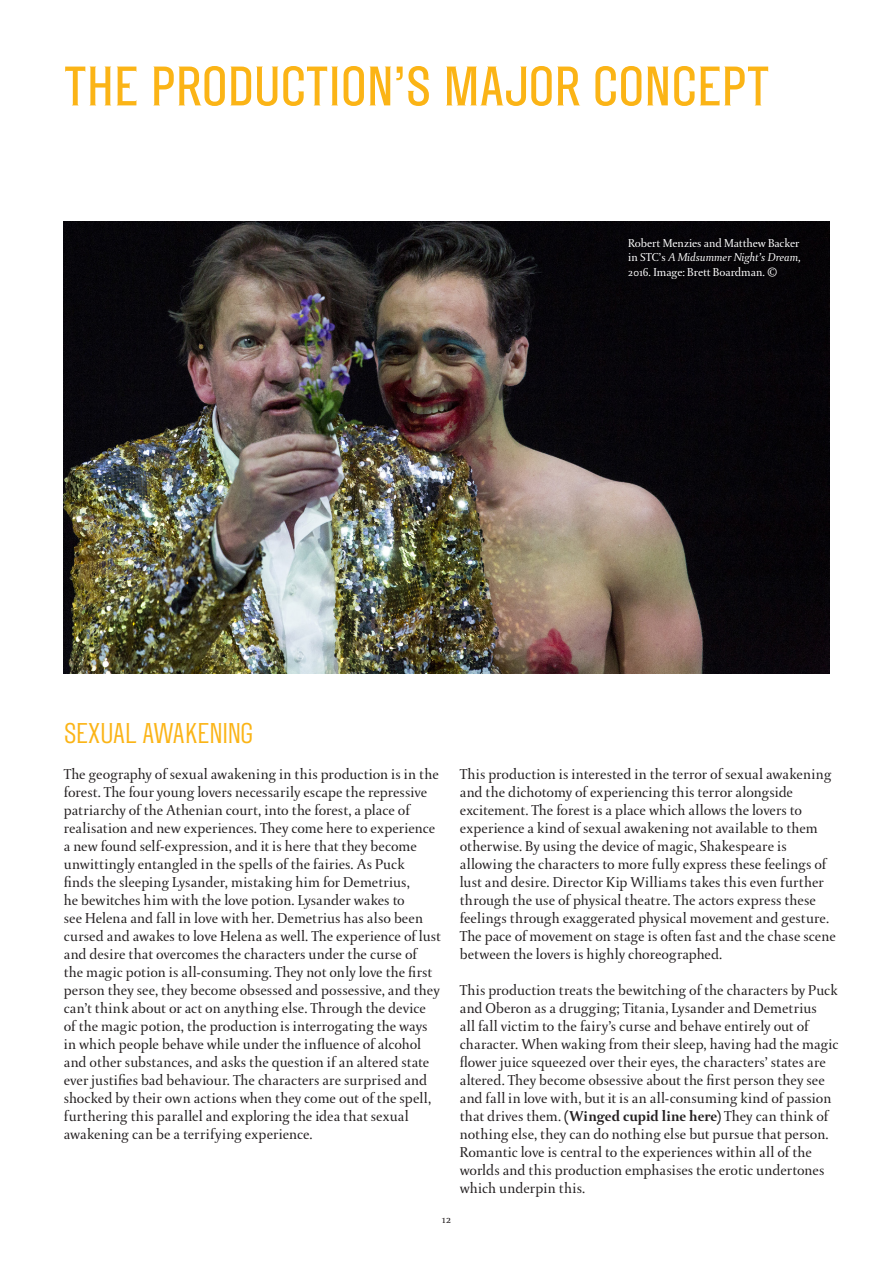
<style>
.page{position:relative;width:893px;height:1263px;background:#fff}
.page>*{position:absolute;margin:0;border:0;box-sizing:border-box;transform-origin:0 0}
.Page_Header{font:500 55.5px "STC";color:#fbb416}
.Topics_Header{font:28.5px "STC";letter-spacing:-.015em;color:#fbb416}
.Body{font:15px/18px "DTL Paradox ST";color:#231f20}
.Image_Captions{font:12px/14.4px "DTL Paradox ST";letter-spacing:-.005em;color:#fff}
.t1{font:12px "DTL Paradox ST";color:#231f20}
.s1{font-style:italic}
.s2{font-weight:700}
</style>
<div class="page">
<img style="left:64px;top:221px;width:765px;height:453px">
<p class="Page_Header" style="left:64px;top:53px;width:707px">THE PRODUCTION’S MAJOR CONCEPT</p>
<p class="Image_Captions" style="left:628px;top:236px;width:174px">Robert Menzies and Matthew Backer in STC’s <span class="s1">A Midsummer Night’s Dream,<br></span>2016. Image: Brett Boardman. ©</p>
<p class="Topics_Header" style="left:64px;top:716px;width:191px">SEXUAL AWAKENING</p>
<p class="Body" style="left:64px;top:765px;width:379px">The geography of sexual awakening in this production is in the forest. The four young lovers necessarily escape the repressive patriarchy of the Athenian court, into the forest, a place of realisation and new experiences. They come here to experience a new found self-expression, and it is here that they become unwittingly entangled in the spells of the fairies. As Puck<br>finds the sleeping Lysander, mistaking him for Demetrius,<br>he bewitches him with the love potion. Lysander wakes to<br>see Helena and fall in love with her. Demetrius has also been cursed and awakes to love Helena as well. The experience of lust and desire that overcomes the characters under the curse of<br>the magic potion is all-consuming. They not only love the first person they see, they become obsessed and possessive, and they can’t think about or act on anything else. Through the device of the magic potion, the production is interrogating the ways in which people behave while under the influence of alcohol and other substances, and asks the question if an altered state ever justifies bad behaviour. The characters are surprised and shocked by their own actions when they come out of the spell, furthering this parallel and exploring the idea that sexual awakening can be a terrifying experience.</p>
<p class="Body" style="left:460px;top:766px;width:377px">This production is interested in the terror of sexual awakening and the dichotomy of experiencing this terror alongside excitement. The forest is a place which allows the lovers to experience a kind of sexual awakening not available to them otherwise. By using the device of magic, Shakespeare is allowing the characters to more fully express these feelings of lust and desire. Director Kip Williams takes this even further through the use of physical theatre. The actors express these feelings through exaggerated physical movement and gesture.<br>The pace of movement on stage is often fast and the chase scene between the lovers is highly choreographed.</p>
<p class="Body" style="left:460px;top:982px;width:380px">This production treats the bewitching of the characters by Puck and Oberon as a drugging; Titania, Lysander and Demetrius<br>all fall victim to the fairy’s curse and behave entirely out of character. When waking from their sleep, having had the magic flower juice squeezed over their eyes, the characters’ states are altered. They become obsessive about the first person they see and fall in love with, but it is an all-consuming kind of passion that drives them. <span class="s2">(Winged cupid line here)</span> They can think of nothing else, they can do nothing else but pursue that person.<br>Romantic love is central to the experiences within all of the worlds and this production emphasises the erotic undertones which underpin this.</p>
<p class="t1" style="left:442px;top:1212px;width:11px">12</p>
</div>
